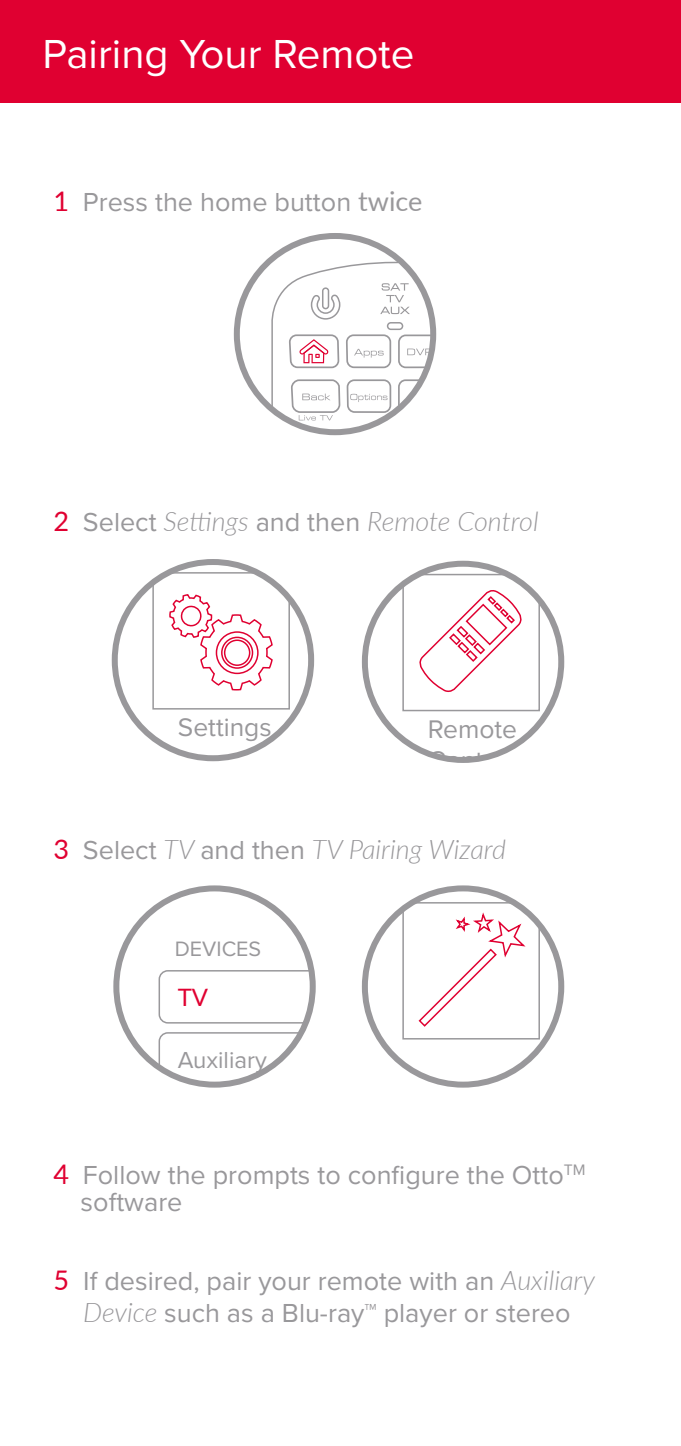
<style>
.page{position:relative;width:681px;height:1446px;background:#fff}
.page>*{position:absolute;margin:0;border:0;box-sizing:border-box;transform-origin:0 0}
.t1{font:42px "Proxima Nova";color:#fff}
.t2{font:27px/32.4px "Proxima Nova";color:#99989b;text-align:center}
.t3{font:italic 300 27px "Lato";color:#99989b}
.t4{font:26.4px "Proxima Nova";color:#99989b}
.t5{font:24px "Proxima Nova";color:#99989b}
.t6{font:24px "Lato";color:#e00031}
.t7{font:21.6px "Proxima Nova";color:#99989b}
.s1{font-family:"Lato";color:#e00031}
.s2{font-family:"Lato"}
.s3{font-weight:400;font-style:normal;color:#e00031}
.s4{font-family:"Proxima Nova";font-weight:400;font-style:normal}
.s5{font-family:"Lato";font-weight:300;font-style:italic}
</style>
<div class="page">
<svg style="left:418px;top:910px;width:109px;height:117px"></svg>
<div style="left:402px;top:902px;width:137px;height:137px;border:2px solid #99989b"></div>
<div style="left:362px;top:885px;width:202px;height:202px;border:6px solid #99989b;border-radius:50%"></div>
<svg style="left:158px;top:970px;width:154px;height:53px"></svg>
<svg style="left:158px;top:1032px;width:147px;height:52px"></svg>
<div style="left:113px;top:885px;width:202px;height:202px;border:6px solid #99989b;border-radius:50%"></div>
<svg style="left:419px;top:589px;width:106px;height:103px"></svg>
<div style="left:402px;top:574px;width:137px;height:137px;border:2px solid #99989b"></div>
<div style="left:362px;top:561px;width:202px;height:202px;border:6px solid #99989b;border-radius:50%"></div>
<svg style="left:169px;top:594px;width:104px;height:97px"></svg>
<div style="left:152px;top:572px;width:138px;height:137px;border:2px solid #99989b"></div>
<div style="left:112px;top:559px;width:202px;height:202px;border:6px solid #99989b;border-radius:50%"></div>
<svg style="left:270px;top:236px;width:163px;height:196px"></svg>
<div style="left:234px;top:233px;width:202px;height:202px;border:6px solid #99989b;border-radius:50%"></div>
<div style="left:0;top:0;width:680px;height:103px;background:#e00031"></div>
<h1 class="t1" style="left:43px;top:23px;width:373px">Pairing Your Remote</h1>
<p class="t2" style="left:53px;top:185px;width:370px"><span class="s1">1</span> Press the home button <span class="s2">twice</span></p>
<p class="t3" style="left:53px;top:503px;width:486px"><span class="s3">2</span> <span class="s4">Select</span> Settings <span class="s4">and then</span> Remote Control</p>
<p class="t4" style="left:178px;top:708px;width:95px">Settings</p>
<p class="t4" style="left:427px;top:709px;width:91px">Remote</p>
<p class="t3" style="left:53px;top:830px;width:454px"><span class="s3">3</span> <span class="s4">Select</span> TV <span class="s4">and then</span> TV Pairing Wizard</p>
<p class="t7" style="left:175px;top:932px;width:88px">DEVICES</p>
<p class="t6" style="left:178px;top:980px;width:32px">TV</p>
<p class="t5" style="left:178px;top:1042px;width:90px">Auxiliary</p>
<p class="t2" style="left:53px;top:1157px;width:533px"><span class="s1">4</span> Follow the prompts to configure the Otto<sup>TM</sup></p>
<p class="t2" style="left:81px;top:1184px;width:103px">software</p>
<p class="t2" style="left:54px;top:1263px;width:542px"><span class="s1">5</span> If desired, pair your remote with an <span class="s5">Auxiliary<br>Device</span> such as a Blu-ray™ player or stereo</p>
</div>
